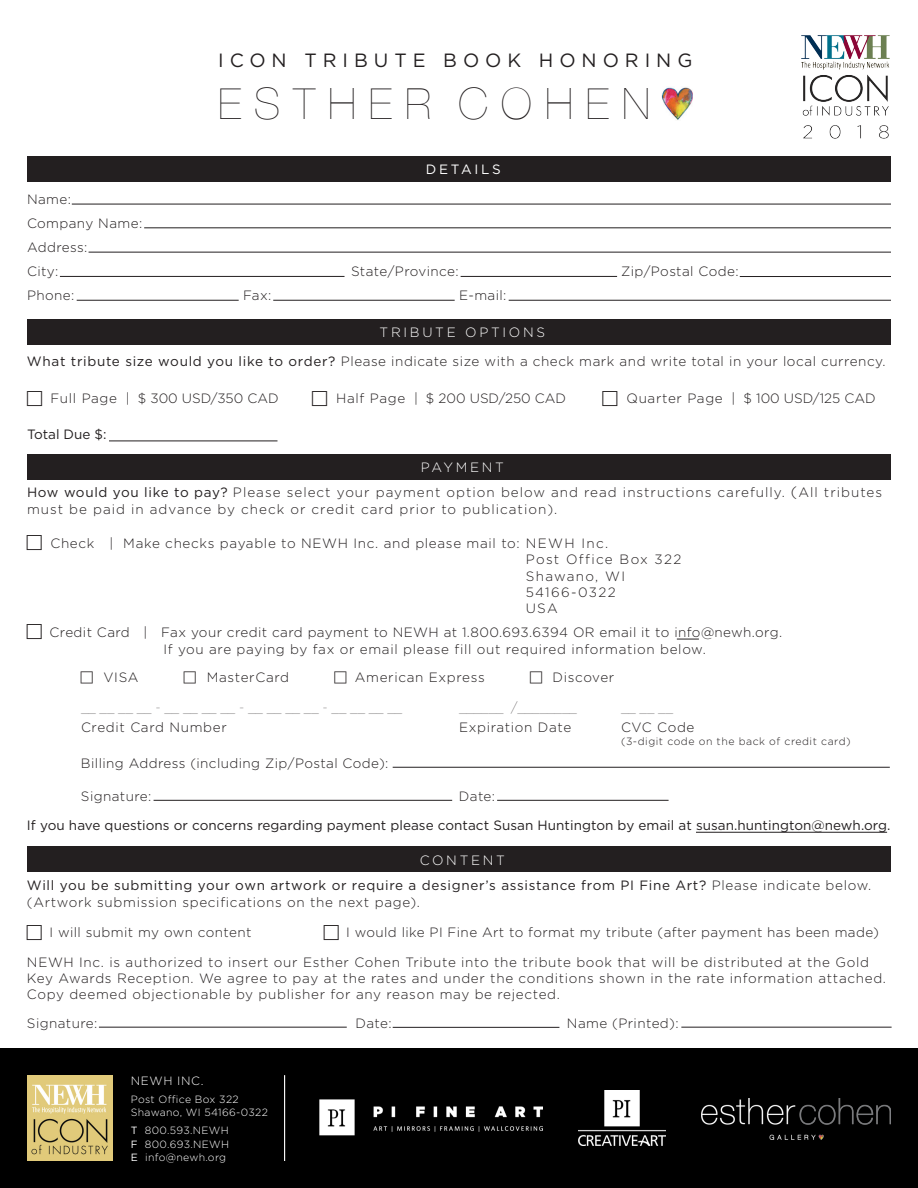
<style>
.page{position:relative;width:918px;height:1188px;background:#fff}
.page>*{position:absolute;margin:0;border:0;box-sizing:border-box;transform-origin:0 0}
.t1{font:200 43.2px "Helvetica Neue";letter-spacing:.3em;color:#231f20}
.t2{font:19.2px "Gotham HTF";letter-spacing:.31em;color:#231f20}
.t3{font:300 13.5px/16.2px "Gotham HTF";letter-spacing:.05em;color:#231f20}
.t4{font:300 13.5px/24px "Gotham HTF";letter-spacing:.03em;color:#231f20}
.t5{font:300 13.5px/25.5px "Gotham HTF";letter-spacing:.075em;color:#231f20}
.t6{font:13.5px "Gotham HTF";letter-spacing:.005em;color:#231f20}
.t7{font:13.5px/25.5px "Gotham HTF";letter-spacing:.05em;color:#231f20}
.t8{font:100 13.5px "Gotham HTF";color:#231f20}
.t9{font:300 13.5px "Gotham HTF";color:#231f20}
.t10{font:300 13.5px/16.2px "Gotham HTF";letter-spacing:.1em;color:#231f20}
.t11{font:300 13.5px "Gotham HTF";letter-spacing:.025em;color:#231f20}
.t12{font:300 13.5px "Gotham HTF";color:#fff}
.t13{font:13.5px "Gotham HTF";color:#fff}
.t14{font:300 12px "Gotham HTF";letter-spacing:.05em;color:#fff}
.t15{font:300 10.5px/13.5px "Gotham HTF";letter-spacing:.03em;color:#fff}
.t16{font:300 10.5px "Gotham HTF";letter-spacing:.05em;color:#231f20}
.s1{color:#fff}
.s2{font-weight:400}
.s3{font-size:15px}
.s4{font-weight:300;color:#fff}
.s5{font-weight:300}
</style>
<div class="page">
<div style="left:27px;top:156px;width:864px;height:26px;background:#231f20"></div>
<div style="left:27px;top:319px;width:864px;height:26px;background:#231f20"></div>
<div style="left:27px;top:454px;width:864px;height:26px;background:#231f20"></div>
<div style="left:27px;top:846px;width:864px;height:26px;background:#231f20"></div>
<div style="left:0;top:1048px;width:918px;height:140px;background:#000"></div>
<svg style="left:677px;top:639px;width:22px;height:1px"></svg>
<hr style="left:696px;top:832px;width:191px;height:1px;background:#231f20">
<hr style="left:284px;top:1075px;width:1px;height:86px;background:#fff">
<hr style="left:72px;top:204px;width:819px;height:1px;background:#231f20">
<hr style="left:144px;top:228px;width:747px;height:1px;background:#231f20">
<hr style="left:89px;top:252px;width:802px;height:1px;background:#231f20">
<hr style="left:60px;top:276px;width:285px;height:1px;background:#231f20">
<hr style="left:461px;top:276px;width:156px;height:1px;background:#231f20">
<hr style="left:740px;top:276px;width:151px;height:1px;background:#231f20">
<hr style="left:509px;top:300px;width:382px;height:1px;background:#231f20">
<hr style="left:109px;top:441px;width:168px;height:1px;background:#231f20">
<hr style="left:393px;top:767px;width:497px;height:1px;background:#231f20">
<hr style="left:154px;top:800px;width:298px;height:1px;background:#231f20">
<hr style="left:99px;top:1027px;width:248px;height:1px;background:#231f20">
<hr style="left:393px;top:1027px;width:166px;height:1px;background:#231f20">
<hr style="left:681px;top:1027px;width:211px;height:1px;background:#231f20">
<hr style="left:497px;top:800px;width:172px;height:1px;background:#231f20">
<hr style="left:77px;top:300px;width:162px;height:1px;background:#231f20">
<hr style="left:273px;top:300px;width:182px;height:1px;background:#231f20">
<img style="left:27px;top:1075px;width:85px;height:86px">
<img style="left:662px;top:87px;width:31px;height:33px">
<img style="left:319px;top:1099px;width:223px;height:37px">
<img style="left:702px;top:1098px;width:188px;height:42px">
<img style="left:578px;top:1091px;width:88px;height:54px">
<img style="left:801px;top:35px;width:89px;height:104px">
<h2 class="t2" style="left:218px;top:50px;width:264px">ICO N TR IBUTE BOO</h2>
<h2 class="t2" style="left:507px;top:50px;width:114px">K HO NOR</h2>
<h2 class="t2" style="left:645px;top:50px;width:49px">ING</h2>
<h1 class="t1" style="left:218px;top:79px;width:433px">ESTHER COHEN</h1>
<p class="t4" style="left:27px;top:187px;width:117px">Name:<br>Company Name:<br>Address:<br>City:</p>
<p class="t13" style="left:426px;top:162px;width:24px">detai</p>
<p class="t13" style="left:481px;top:162px;width:19px">ls</p>
<p class="t11" style="left:351px;top:264px;width:109px">State/Province:</p>
<p class="t4" style="left:621px;top:259px;width:119px">Zip/Postal Code:</p>
<p class="t3" style="left:27px;top:287px;width:49px">Phone:</p>
<p class="t3" style="left:243px;top:287px;width:30px">Fax:</p>
<p class="t3" style="left:459px;top:287px;width:49px">E-mail:</p>
<p class="t12" style="left:380px;top:325px;width:22px">Trib</p>
<p class="t12" style="left:422px;top:325px;width:24px">ute</p>
<p class="t3" style="left:27px;top:318px;width:860px;line-height:28.5px;text-indent:438px"><span class="s1">options<br></span><span class="s2">What tribute size would you like to order?</span> Please indicate size with a check mark and write total in your local currency.</p>
<p class="t9" style="left:50px;top:391px;width:230px">Full Page | $ 300 USD/350 CAD</p>
<p class="t9" style="left:336px;top:391px;width:231px">Half Page | $ 200 USD/250 CAD</p>
<p class="t3" style="left:627px;top:390px;width:251px">Quarter Page | $ 100 USD/125 CAD</p>
<p class="t6" style="left:27px;top:427px;width:81px">Total Due $:</p>
<p class="t5" style="left:27px;top:454px;width:857px;text-indent:394px"><span class="s1">payment<br></span><span class="s2">How would you like to pay?</span> Please select your payment option below and read instructions carefully. <span class="s3">(</span>All tributes</p>
<p class="t5" style="left:27px;top:496px;width:532px">must be paid in advance by check or credit card prior to publication).</p>
<p class="t3" style="left:50px;top:535px;width:559px">Check | Make checks payable to NEWH Inc. and please mail to: NEWH Inc.</p>
<p class="t10" style="left:526px;top:551px;width:157px">Post Office Box 322<br>Shawano, WI<br>54166-0322<br>USA</p>
<p class="t4" style="left:163px;top:624px;width:620px;line-height:16.5px;text-indent:-114px">Credit Card | Fax your credit card payment to NEWH at 1.800.693.6394 OR email it to info@newh.org.<br>If you are paying by fax or email please fill out required information below.</p>
<p class="t3" style="left:103px;top:669px;width:36px">VISA</p>
<p class="t3" style="left:207px;top:669px;width:84px">MasterCard</p>
<p class="t3" style="left:355px;top:669px;width:131px">American Express</p>
<p class="t3" style="left:553px;top:669px;width:63px">Discover</p>
<p class="t8" style="left:81px;top:700px;width:323px">__ __ __ __ - __ __ __ __ - __ __ __ __ - __ __ __ __</p>
<p class="t8" style="left:459px;top:700px;width:119px">______ /________</p>
<p class="t8" style="left:621px;top:700px;width:54px">__ __ __</p>
<p class="t3" style="left:81px;top:719px;width:147px">Credit Card Number</p>
<p class="t3" style="left:459px;top:719px;width:114px">Expiration Date</p>
<p class="t3" style="left:621px;top:719px;width:75px">CVC Code</p>
<p class="t16" style="left:621px;top:736px;width:231px">(3-digit code on the back of credit card)</p>
<p class="t4" style="left:81px;top:751px;width:309px">Billing Address (including Zip/Postal Code):</p>
<p class="t4" style="left:81px;top:784px;width:72px">Signature:</p>
<p class="t3" style="left:459px;top:788px;width:38px">Date:</p>
<p class="t6" style="left:27px;top:818px;width:865px">If you have questions or concerns regarding payment please contact Susan Huntington by email at susan.huntington@newh.org.</p>
<p class="t7" style="left:27px;top:847px;width:846px;text-indent:393px"><span class="s4">content<br></span>Will you be submitting your own artwork or require a designer’s assistance from PI Fine Art? <span class="s5">Please indicate below.</span></p>
<p class="t3" style="left:27px;top:894px;width:395px">(Artwork submission specifications on the next page).</p>
<p class="t4" style="left:49px;top:920px;width:204px">I will submit my own content</p>
<p class="t4" style="left:346px;top:920px;width:534px">I would like PI Fine Art to format my tribute (after payment has been made)</p>
<p class="t3" style="left:27px;top:954px;width:861px">NEWH Inc. is authorized to insert our Esther Cohen Tribute into the tribute book that will be distributed at the Gold<br>Key Awards Reception. We agree to pay at the rates and under the conditions shown in the rate information attached.<br>Copy deemed objectionable by publisher for any reason may be rejected.</p>
<p class="t4" style="left:27px;top:1011px;width:72px">Signature:</p>
<p class="t3" style="left:355px;top:1015px;width:38px">Date:</p>
<p class="t4" style="left:567px;top:1011px;width:113px">Name (Printed):</p>
<p class="t14" style="left:131px;top:1074px;width:74px">NEWH INC.</p>
<p class="t15" style="left:131px;top:1092px;width:139px">Post Office Box 322<br>Shawano, WI 54166-0322</p>
<p class="t15" style="left:131px;top:1124px;width:100px;text-align:justify"><span class="s2">T</span> 800.593.NEWH <span class="s2">F</span> 800.693.NEWH <span class="s2">E</span> info@newh.org</p>
</div>
